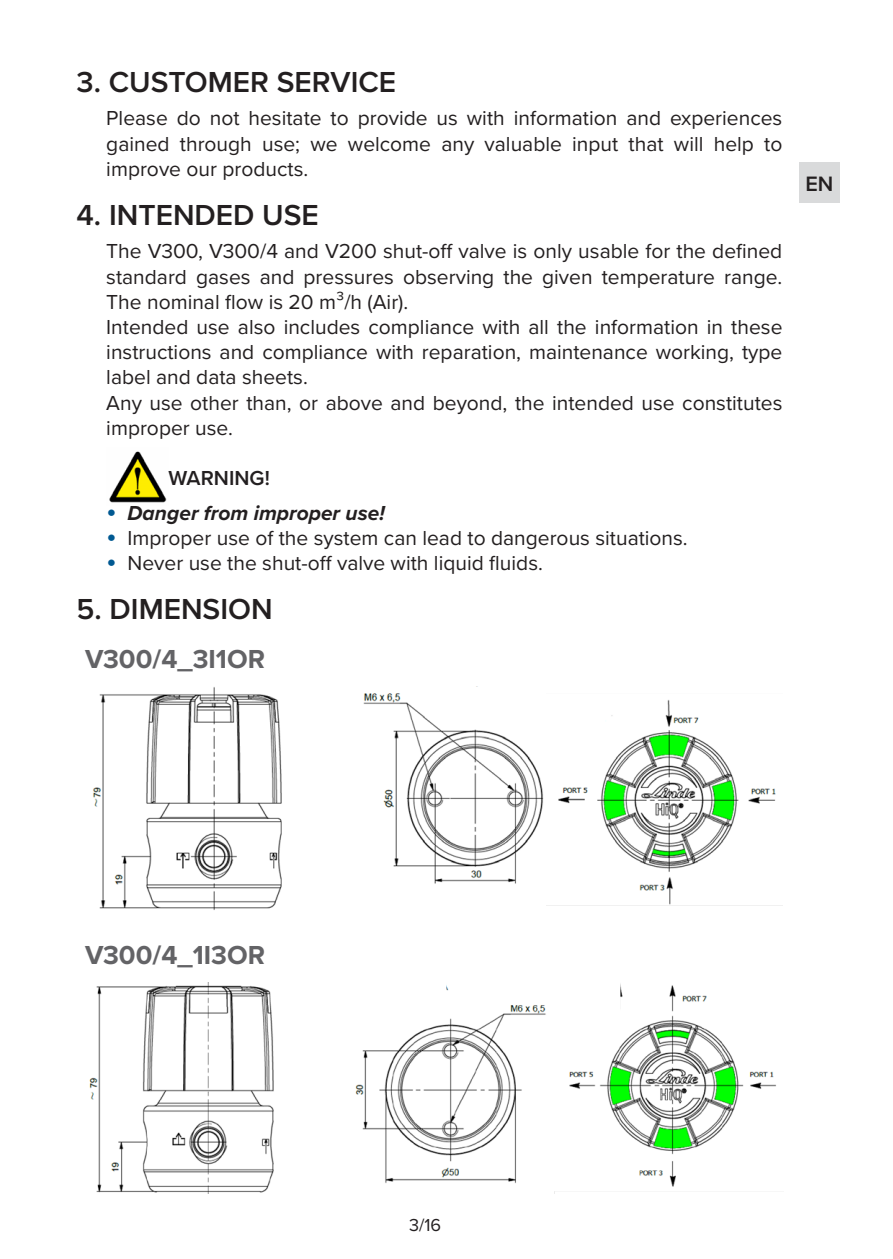
<style>
.page{position:relative;width:893px;height:1259px;background:#fff}
.page>*{position:absolute;margin:0;border:0;box-sizing:border-box;transform-origin:0 0}
.t1{font:600 30px "Proxima Nova";color:#231f20}
.Headline2{font:700 27px "Proxima Nova";color:#636366}
.t2{font:600 21.6px "Proxima Nova";color:#231f20}
.TEXT{font:21px/25.2px "Proxima Nova";color:#231f20;text-align:justify}
.t3{font:italic 700 21px "Proxima Nova";color:#231f20}
.WARNING{font:600 21px "Proxima Nova";color:#231f20}
.t4{font:18px "Proxima Nova";color:#231f20}
.s1{font-weight:400;font-style:normal;font-size:30px;color:#005992}
.s2{font-size:30px;color:#005992}
</style>
<div class="page">
<div style="left:799px;top:162px;width:41px;height:41px;background:#d9dadb"></div>
<img style="left:109px;top:451px;width:58px;height:52px">
<img style="left:93px;top:687px;width:689px;height:223px">
<img style="left:89px;top:982px;width:687px;height:212px">
<div style="left:425px;top:686px;width:59px;height:25px;background:#fff"></div>
<div style="left:387px;top:978px;width:59px;height:25px;background:#fff"></div>
<div style="left:561px;top:978px;width:59px;height:41px;background:#fff"></div>
<p class="t1" style="left:77px;top:59px;width:321px">3. CUSTOMER SERVICE</p>
<p class="TEXT" style="left:106px;top:105px;width:678px">Please do not hesitate to provide us with information and experiences gained through use; we welcome any valuable input that will help to improve our products.</p>
<p class="t1" style="left:77px;top:192px;width:244px">4. INTENDED USE</p>
<p class="TEXT" style="left:106px;top:238px;width:678px">The V300, V300/4 and V200 shut-off valve is only usable for the defined standard gases and pressures observing the given temperature range.<br>The nominal flow is 20 m³/h (Air).</p>
<p class="TEXT" style="left:106px;top:313px;width:678px">Intended use also includes compliance with all the information in these instructions and compliance with reparation, maintenance working, type label and data sheets.</p>
<p class="TEXT" style="left:106px;top:389px;width:678px">Any use other than, or above and beyond, the intended use constitutes improper use.</p>
<p class="WARNING" style="left:169px;top:462px;width:103px">WARNING!</p>
<p class="t3" style="left:106px;top:497px;width:280px"><span class="s1">•</span> Danger from improper use!</p>
<p class="TEXT" style="left:106px;top:524px;width:583px"><span class="s2">•</span> Improper use of the system can lead to dangerous situations.</p>
<p class="TEXT" style="left:106px;top:549px;width:438px"><span class="s2">•</span> Never use the shut-off valve with liquid fluids.</p>
<p class="t1" style="left:77px;top:586px;width:198px">5. DIMENSION</p>
<p class="Headline2" style="left:85px;top:639px;width:182px">V300/4_3I1OR</p>
<p class="t2" style="left:805px;top:167px;width:30px">EN</p>
<p class="Headline2" style="left:85px;top:934px;width:182px">V300/4_1I3OR</p>
<p class="t4" style="left:409px;top:1211px;width:34px">3/16</p>
</div>
